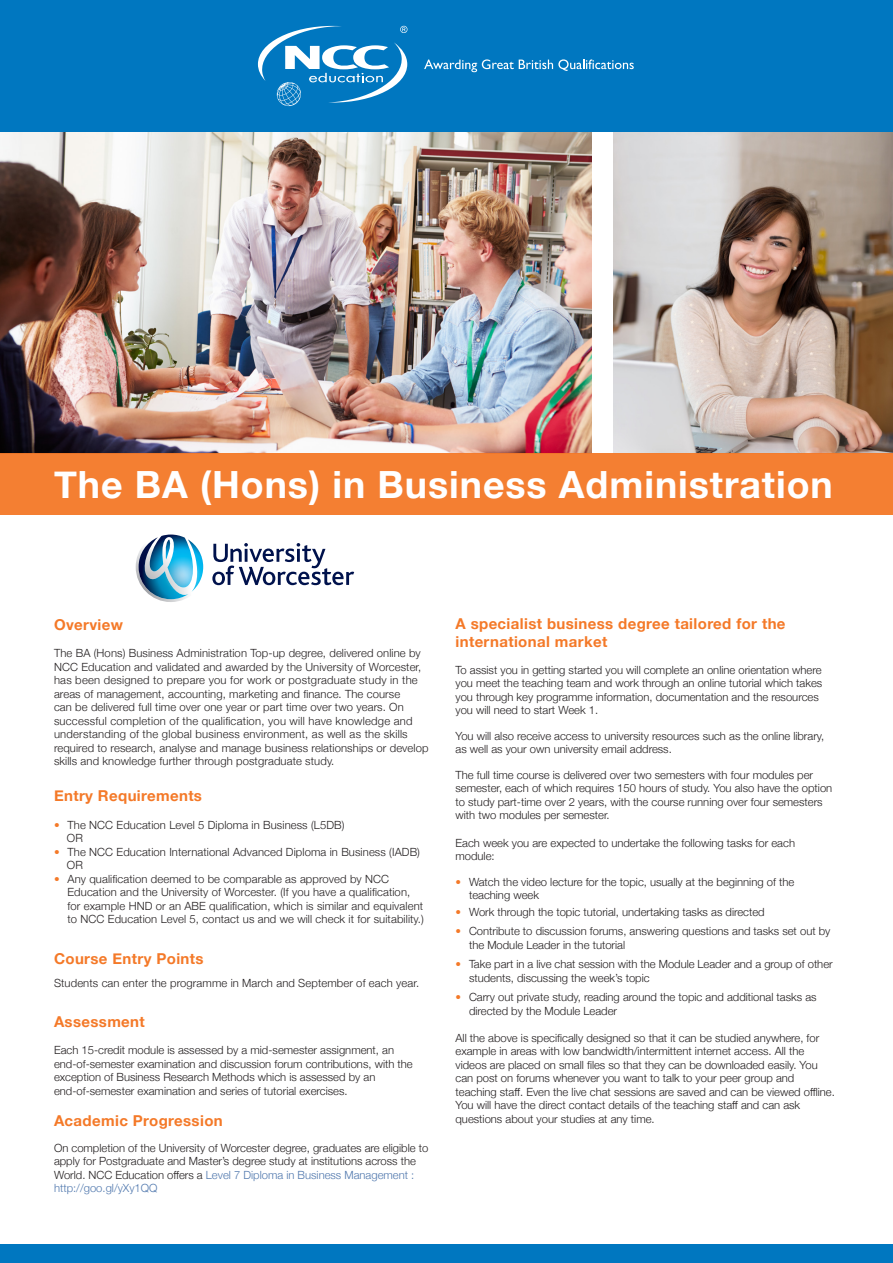
<style>
.page{position:relative;width:893px;height:1263px;background:#fff}
.page>*{position:absolute;margin:0;border:0;box-sizing:border-box;transform-origin:0 0}
.t1{font:700 37.5px "Helvetica Neue";letter-spacing:.025em;color:#fff}
.t2{font:700 15px/18px "Helvetica Neue";letter-spacing:.025em;color:#f47928}
.t3{font:300 11.25px/13.5px "Helvetica Neue";color:#231f20}
.t4{font:300 11.25px "Helvetica Neue";color:#4f77ad}
.s1{color:#f47928}
.s2{color:#4f77ad}
</style>
<div class="page">
<img style="left:0;top:131px;width:592px;height:322px">
<img style="left:614px;top:131px;width:279px;height:322px">
<div style="left:0;top:0;width:893px;height:131px;background:#0077c0"></div>
<div style="left:0;top:453px;width:893px;height:62px;background:#f47f32"></div>
<div style="left:0;top:1244px;width:893px;height:19px;background:#0077c0"></div>
<svg style="left:258px;top:26px;width:149px;height:80px"></svg>
<svg style="left:424px;top:59px;width:210px;height:13px"></svg>
<svg style="left:212px;top:543px;width:142px;height:42px"></svg>
<svg style="left:136px;top:553px;width:68px;height:49px"></svg>
<img style="left:139px;top:534px;width:64px;height:65px">
<p class="t1" style="left:54px;top:455px;width:780px">The BA (Hons) in Business Administration</p>
<p class="t2" style="left:54px;top:616px;width:71px">Overview</p>
<p class="t3" style="left:54px;top:646px;width:376px">The BA (Hons) Business Administration Top-up degree, delivered online by NCC Education and validated and awarded by the University of Worcester, has been designed to prepare you for work or postgraduate study in the areas of management, accounting, marketing and finance. The course<br>can be delivered full time over one year or part time over two years. On successful completion of the qualification, you will have knowledge and understanding of the global business environment, as well as the skills required to research, analyse and manage business relationships or develop skills and knowledge further through postgraduate study.</p>
<p class="t2" style="left:54px;top:787px;width:150px">Entry Requirements</p>
<p class="t3" style="left:54px;top:817px;width:292px"><span class="s1">•</span> The NCC Education Level 5 Diploma in Business (L5DB)</p>
<p class="t3" style="left:67px;top:830px;width:17px">OR</p>
<p class="t3" style="left:54px;top:844px;width:367px"><span class="s1">•</span> The NCC Education International Advanced Diploma in Business (IADB)</p>
<p class="t3" style="left:67px;top:857px;width:17px">OR</p>
<p class="t3" style="left:68px;top:871px;width:358px;text-indent:-14px"><span class="s1">•</span> Any qualification deemed to be comparable as approved by NCC Education and the University of Worcester. (If you have a qualification, for example HND or an ABE qualification, which is similar and equivalent to NCC Education Level 5, contact us and we will check it for suitability.)</p>
<p class="t2" style="left:54px;top:950px;width:151px">Course Entry Points</p>
<p class="t3" style="left:54px;top:975px;width:367px">Students can enter the programme in March and September of each year.</p>
<p class="t2" style="left:54px;top:1013px;width:92px">Assessment</p>
<p class="t3" style="left:54px;top:1043px;width:342px">Each 15-credit module is assessed by a mid-semester assignment, an</p>
<p class="t3" style="left:54px;top:1056px;width:360px">end-of-semester examination and discussion forum contributions, with the exception of Business Research Methods which is assessed by an</p>
<p class="t3" style="left:54px;top:1083px;width:295px">end-of-semester examination and series of tutorial exercises.</p>
<p class="t2" style="left:54px;top:1112px;width:170px">Academic Progression</p>
<p class="t3" style="left:54px;top:1140px;width:376px">On completion of the University of Worcester degree, graduates are eligible to apply for Postgraduate and Master’s degree study at institutions across the<br>World. NCC Education offers a <span class="s2">Level 7 Diploma in Business Management :</span></p>
<p class="t4" style="left:54px;top:1179px;width:105px">http://goo.gl/yXy1QQ</p>
<p class="t2" style="left:455px;top:615px;width:332px">A specialist business degree tailored for the international market</p>
<p class="t3" style="left:455px;top:662px;width:368px">To assist you in getting started you will complete an online orientation where you meet the teaching team and work through an online tutorial which takes you through key programme information, documentation and the resources you will need to start Week 1.</p>
<p class="t3" style="left:455px;top:728px;width:370px">You will also receive access to university resources such as the online library, as well as your own university email address.</p>
<p class="t3" style="left:455px;top:767px;width:378px">The full time course is delivered over two semesters with four modules per semester, each of which requires 150 hours of study. You also have the option to study part-time over 2 years, with the course running over four semesters with two modules per semester.</p>
<p class="t3" style="left:455px;top:835px;width:341px">Each week you are expected to undertake the following tasks for each module:</p>
<p class="t3" style="left:469px;top:874px;width:327px;text-indent:-14px"><span class="s1">•</span> Watch the video lecture for the topic, usually at the beginning of the teaching week</p>
<p class="t3" style="left:455px;top:904px;width:311px"><span class="s1">•</span> Work through the topic tutorial, undertaking tasks as directed</p>
<p class="t3" style="left:469px;top:923px;width:363px;text-indent:-14px"><span class="s1">•</span> Contribute to discussion forums, answering questions and tasks set out by the Module Leader in the tutorial</p>
<p class="t3" style="left:469px;top:956px;width:365px;text-indent:-14px"><span class="s1">•</span> Take part in a live chat session with the Module Leader and a group of other students, discussing the week’s topic</p>
<p class="t3" style="left:469px;top:989px;width:349px;text-indent:-14px"><span class="s1">•</span> Carry out private study, reading around the topic and additional tasks as directed by the Module Leader</p>
<p class="t3" style="left:455px;top:1030px;width:365px">All the above is specifically designed so that it can be studied anywhere, for example in areas with low bandwidth/intermittent internet access. All the</p>
<p class="t3" style="left:455px;top:1057px;width:364px">videos are placed on small files so that they can be downloaded easily. You can post on forums whenever you want to talk to your peer group and</p>
<p class="t3" style="left:455px;top:1084px;width:381px">teaching staff. Even the live chat sessions are saved and can be viewed offline.<br>You will have the direct contact details of the teaching staff and can ask</p>
<p class="t3" style="left:455px;top:1111px;width:201px">questions about your studies at any time.</p>
</div>
